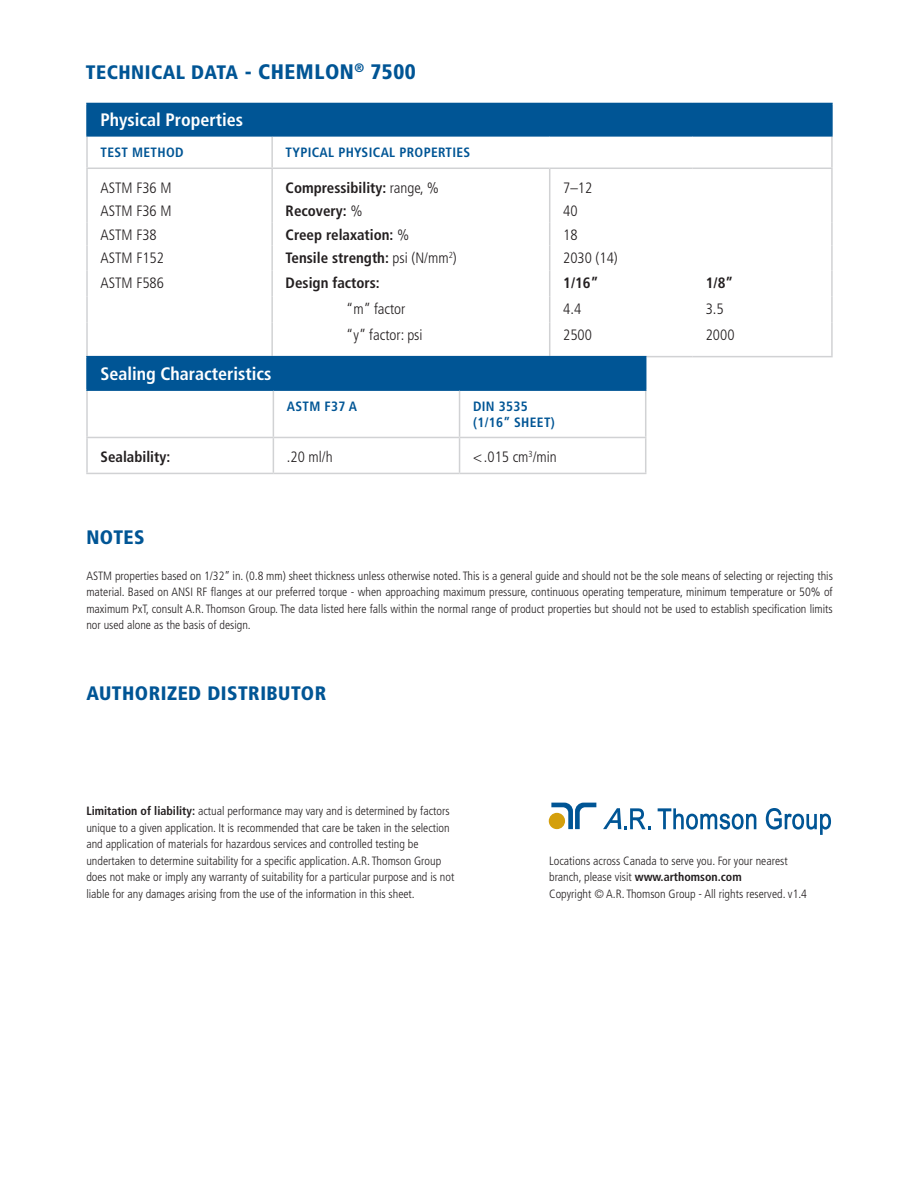
<style>
.page{position:relative;width:918px;height:1188px;background:#fff}
.page>*{position:absolute;margin:0;border:0;box-sizing:border-box;transform-origin:0 0}
.t1{font:900 condensed 19.5px "Frutiger LT Std";letter-spacing:.025em;color:#005595}
.t2{font:700 condensed 18px "Frutiger LT Std";color:#fff}
.t3{font:700 condensed 15px "Frutiger LT Std";color:#231f20}
.t4{font:300 condensed 15px "Frutiger LT Std";color:#231f20}
.t5{font:700 condensed 13.5px/16.2px "Frutiger LT Std";letter-spacing:.025em;color:#005595}
.t6{font:300 condensed 12px/16.5px "Frutiger LT Std";color:#231f20}
.s1{font-size:21px}
.s2{font-weight:300}
.s3{font-weight:700}
</style>
<div class="page">
<div style="left:87px;top:103px;width:745px;height:33px;background:#005595"></div>
<hr style="left:86px;top:137px;width:2px;height:31px;background:#d1d2d4">
<hr style="left:271px;top:137px;width:2px;height:31px;background:#d1d2d4">
<hr style="left:831px;top:137px;width:2px;height:31px;background:#d1d2d4">
<hr style="left:86px;top:168px;width:186px;height:1px;background:#d1d2d4">
<hr style="left:86px;top:169px;width:2px;height:30px;background:#d1d2d4">
<hr style="left:272px;top:168px;width:278px;height:1px;background:#d1d2d4">
<hr style="left:271px;top:169px;width:2px;height:30px;background:#d1d2d4">
<hr style="left:550px;top:168px;width:142px;height:1px;background:#d1d2d4">
<hr style="left:549px;top:169px;width:1px;height:30px;background:#d1d2d4">
<hr style="left:692px;top:168px;width:141px;height:1px;background:#d1d2d4">
<hr style="left:831px;top:169px;width:2px;height:30px;background:#d1d2d4">
<hr style="left:86px;top:199px;width:2px;height:23px;background:#d1d2d4">
<hr style="left:271px;top:199px;width:2px;height:23px;background:#d1d2d4">
<hr style="left:831px;top:199px;width:2px;height:23px;background:#d1d2d4">
<hr style="left:86px;top:222px;width:2px;height:24px;background:#d1d2d4">
<hr style="left:271px;top:222px;width:2px;height:24px;background:#d1d2d4">
<hr style="left:831px;top:222px;width:2px;height:24px;background:#d1d2d4">
<hr style="left:86px;top:246px;width:2px;height:25px;background:#d1d2d4">
<hr style="left:271px;top:246px;width:2px;height:25px;background:#d1d2d4">
<hr style="left:831px;top:246px;width:2px;height:25px;background:#d1d2d4">
<hr style="left:86px;top:271px;width:2px;height:25px;background:#d1d2d4">
<hr style="left:271px;top:271px;width:2px;height:25px;background:#d1d2d4">
<hr style="left:831px;top:271px;width:2px;height:25px;background:#d1d2d4">
<hr style="left:86px;top:296px;width:2px;height:26px;background:#d1d2d4">
<hr style="left:271px;top:296px;width:2px;height:26px;background:#d1d2d4">
<svg style="left:549px;top:199px;width:1px;height:123px"></svg>
<hr style="left:831px;top:296px;width:2px;height:26px;background:#d1d2d4">
<hr style="left:86px;top:322px;width:2px;height:34px;background:#d1d2d4">
<hr style="left:271px;top:322px;width:2px;height:34px;background:#d1d2d4">
<hr style="left:549px;top:322px;width:1px;height:34px;background:#d1d2d4">
<hr style="left:831px;top:322px;width:2px;height:34px;background:#d1d2d4">
<hr style="left:86px;top:103px;width:186px;height:1px;background:#005595">
<hr style="left:86px;top:104px;width:2px;height:31px;background:#005595">
<hr style="left:692px;top:103px;width:141px;height:1px;background:#005595">
<hr style="left:831px;top:104px;width:2px;height:31px;background:#005595">
<hr style="left:86px;top:135px;width:186px;height:2px;background:#005595">
<hr style="left:272px;top:135px;width:278px;height:2px;background:#005595">
<hr style="left:550px;top:135px;width:142px;height:2px;background:#005595">
<hr style="left:692px;top:135px;width:141px;height:2px;background:#005595">
<hr style="left:550px;top:356px;width:142px;height:1px;background:#d1d2d4">
<hr style="left:692px;top:356px;width:141px;height:1px;background:#d1d2d4">
<div style="left:87px;top:357px;width:559px;height:33px;background:#005595"></div>
<hr style="left:86px;top:391px;width:2px;height:46px;background:#d1d2d4">
<hr style="left:273px;top:391px;width:1px;height:46px;background:#d1d2d4">
<hr style="left:459px;top:391px;width:1px;height:46px;background:#d1d2d4">
<hr style="left:645px;top:391px;width:1px;height:46px;background:#d1d2d4">
<hr style="left:86px;top:438px;width:2px;height:35px;background:#d1d2d4">
<hr style="left:273px;top:438px;width:1px;height:35px;background:#d1d2d4">
<hr style="left:459px;top:438px;width:1px;height:35px;background:#d1d2d4">
<hr style="left:645px;top:438px;width:1px;height:35px;background:#d1d2d4">
<hr style="left:86px;top:473px;width:187px;height:1px;background:#d1d2d4">
<hr style="left:273px;top:473px;width:187px;height:1px;background:#d1d2d4">
<hr style="left:460px;top:473px;width:186px;height:1px;background:#d1d2d4">
<hr style="left:86px;top:356px;width:187px;height:1px;background:#005595">
<hr style="left:86px;top:357px;width:2px;height:32px;background:#005595">
<hr style="left:273px;top:356px;width:187px;height:1px;background:#005595">
<hr style="left:460px;top:356px;width:186px;height:1px;background:#005595">
<hr style="left:86px;top:389px;width:187px;height:2px;background:#005595">
<hr style="left:273px;top:389px;width:187px;height:2px;background:#005595">
<hr style="left:460px;top:389px;width:186px;height:2px;background:#005595">
<hr style="left:86px;top:437px;width:187px;height:1px;background:#d1d2d4">
<hr style="left:273px;top:437px;width:187px;height:1px;background:#d1d2d4">
<hr style="left:460px;top:437px;width:186px;height:1px;background:#d1d2d4">
<svg style="left:658px;top:808px;width:98px;height:22px"></svg>
<svg style="left:766px;top:808px;width:65px;height:27px"></svg>
<svg style="left:603px;top:808px;width:48px;height:21px"></svg>
<svg style="left:549px;top:803px;width:47px;height:26px"></svg>
<p class="t1" style="left:86px;top:61px;width:331px">TECHNICAL DATA <span class="s1">- CHEMLON</span><sup>®</sup> <span class="s1">7500</span></p>
<p class="t2" style="left:101px;top:110px;width:144px">Physical Properties</p>
<p class="t5" style="left:101px;top:144px;width:85px">TEST METHOD</p>
<p class="t5" style="left:286px;top:144px;width:186px">TYPICAL PHYSICAL PROPERTIES</p>
<p class="t4" style="left:101px;top:179px;width:73px">ASTM F36 M</p>
<p class="t3" style="left:286px;top:179px;width:155px">Compressibility: <span class="s2">range, %</span></p>
<p class="t4" style="left:563px;top:179px;width:31px">7–12</p>
<p class="t4" style="left:101px;top:203px;width:73px">ASTM F36 M</p>
<p class="t3" style="left:286px;top:202px;width:78px">Recovery: <span class="s2">%</span></p>
<p class="t4" style="left:563px;top:203px;width:16px">40</p>
<p class="t4" style="left:101px;top:226px;width:58px">ASTM F38</p>
<p class="t3" style="left:286px;top:225px;width:125px">Creep relaxation: <span class="s2">%</span></p>
<p class="t4" style="left:563px;top:226px;width:16px">18</p>
<p class="t4" style="left:101px;top:249px;width:65px">ASTM F152</p>
<p class="t3" style="left:286px;top:249px;width:173px">Tensile strength: <span class="s2">psi (N/mm</span><sup>2</sup><span class="s2">)</span></p>
<p class="t4" style="left:563px;top:249px;width:56px">2030 (14)</p>
<p class="t4" style="left:101px;top:274px;width:65px">ASTM F586</p>
<p class="t3" style="left:286px;top:274px;width:96px">Design factors:</p>
<p class="t3" style="left:563px;top:274px;width:37px">1/16”</p>
<p class="t3" style="left:706px;top:274px;width:29px">1/8”</p>
<p class="t4" style="left:346px;top:300px;width:61px">“m” factor</p>
<p class="t4" style="left:563px;top:300px;width:19px">4.4</p>
<p class="t4" style="left:706px;top:300px;width:19px">3.5</p>
<p class="t4" style="left:346px;top:326px;width:78px">“y” factor: psi</p>
<p class="t4" style="left:563px;top:326px;width:30px">2500</p>
<p class="t4" style="left:706px;top:326px;width:30px">2000</p>
<p class="t2" style="left:101px;top:363px;width:172px">Sealing Characteristics</p>
<p class="t5" style="left:287px;top:398px;width:72px">ASTM F37 A</p>
<p class="t5" style="left:473px;top:398px;width:83px">DIN 3535 (1/16” SHEET)</p>
<p class="t3" style="left:101px;top:448px;width:71px">Sealability:</p>
<p class="t4" style="left:287px;top:448px;width:47px">.20 ml/h</p>
<p class="t4" style="left:473px;top:448px;width:85px">&lt;.015 cm<sup>3</sup>/min</p>
<p class="t1" style="left:86px;top:525px;width:60px">NOTES</p>
<p class="t6" style="left:86px;top:568px;width:748px;text-align:justify">ASTM properties based on 1/32” in. (0.8 mm) sheet thickness unless otherwise noted. This is a general guide and should not be the sole means of selecting or rejecting this material. Based on ANSI RF flanges at our preferred torque - when approaching maximum pressure, continuous operating temperature, minimum temperature or 50% of maximum PxT, consult A.R. Thomson Group. The data listed here falls within the normal range of product properties but should not be used to establish specification limits nor used alone as the basis of design.</p>
<p class="t1" style="left:86px;top:681px;width:241px">AUTHORIZED DISTRIBUTOR</p>
<p class="t6" style="left:86px;top:803px;width:369px"><span class="s3">Limitation of liability:</span> actual performance may vary and is determined by factors unique to a given application. It is recommended that care be taken in the selection and application of materials for hazardous services and controlled testing be undertaken to determine suitability for a specific application. A.R. Thomson Group does not make or imply any warranty of suitability for a particular purpose and is not liable for any damages arising from the use of the information in this sheet.</p>
<p class="t6" style="left:549px;top:853px;width:240px">Locations across Canada to serve you. For your nearest branch, please visit <span class="s3">www.arthomson.com</span></p>
<p class="t6" style="left:549px;top:886px;width:259px">Copyright © A.R. Thomson Group - All rights reserved. v1.4</p>
</div>
